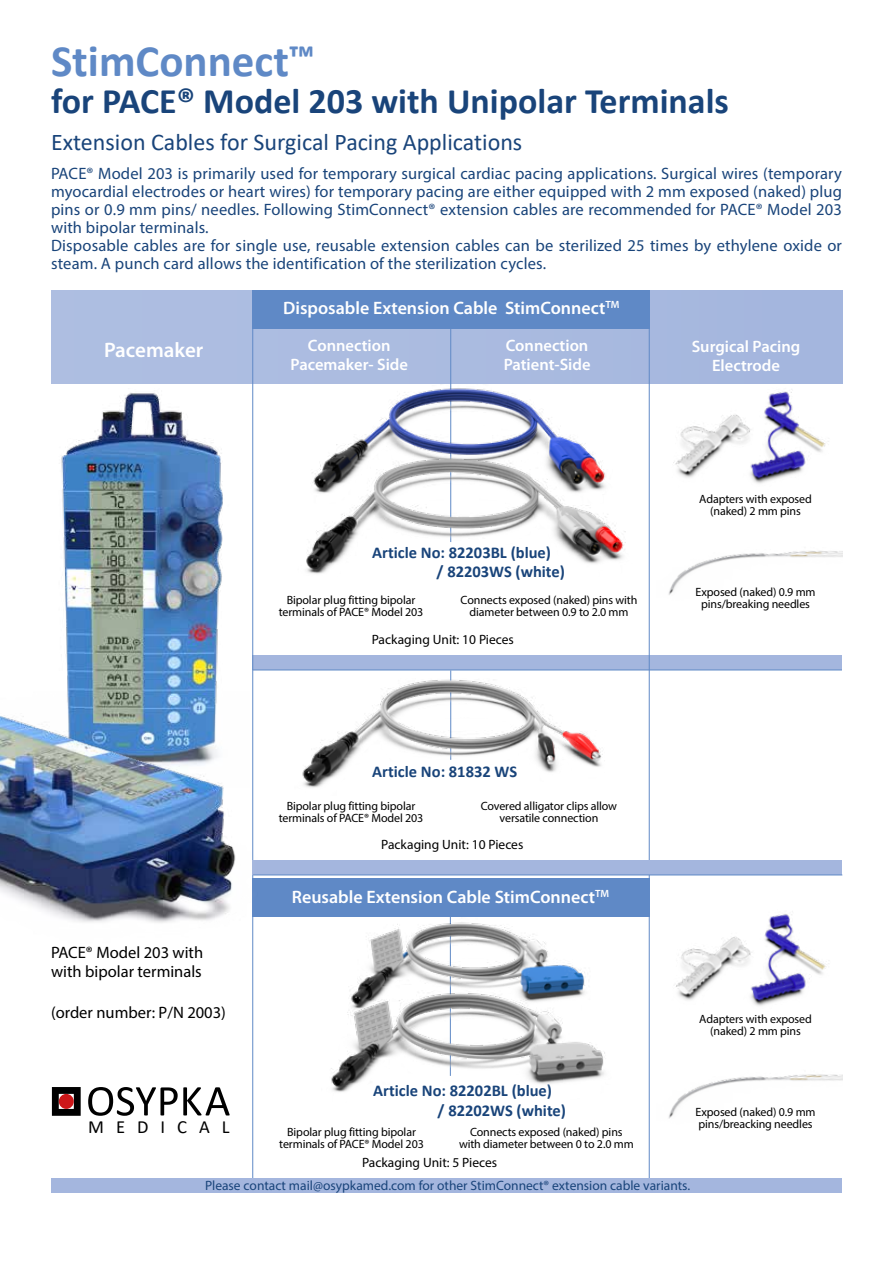
<style>
.page{position:relative;width:893px;height:1263px;background:#fff}
.page>*{position:absolute;margin:0;border:0;box-sizing:border-box;transform-origin:0 0}
.t1{font:700 45px "Calibri";color:#5f89c6}
.t2{font:700 36px "Calibri";color:#19447a}
.t3{font:24px "Calibri";color:#19447a}
.t4{font:600 21px "Myriad Pro";color:#fff}
.t5{font:18.6px "Calibri";letter-spacing:.645em;color:#000}
.t6{font:600 18px "Myriad Pro";color:#fff}
.t7{font:16.5px/18px "Myriad Pro";letter-spacing:.01em;color:#19447a}
.t8{font:700 16.5px/19.5px "Calibri";color:#19447a}
.t9{font:600 16.5px/19.5px "Myriad Pro";color:#fff;text-align:center}
.t10{font:16.5px/19.5px "Myriad Pro";color:#000}
.t11{font:13.5px "Myriad Pro";color:#19447a}
.t12{font:13.5px "Myriad Pro";color:#000}
.t13{font:12px/12px "Myriad Pro";letter-spacing:-.01em;color:#000;text-align:center}
</style>
<div class="page">
<svg style="left:52px;top:1087px;width:29px;height:29px"></svg>
<div style="left:59px;top:1094px;width:15px;height:15px;background:#cd1719;border-radius:50%"></div>
<svg style="left:88px;top:1087px;width:142px;height:29px"></svg>
<div style="left:253px;top:655px;width:589px;height:15px;background:#a4b6de"></div>
<div style="left:51px;top:291px;width:791px;height:93px;background:#abbbe0"></div>
<hr style="left:450px;top:328px;width:1px;height:214px;background:#5f89c6">
<hr style="left:649px;top:301px;width:1px;height:883px;background:#5f89c6">
<div style="left:252px;top:291px;width:398px;height:38px;background:#5f89c6"></div>
<hr style="left:252px;top:301px;width:1px;height:883px;background:#5f89c6">
<div style="left:252px;top:860px;width:590px;height:15px;background:#a4b6de"></div>
<div style="left:253px;top:879px;width:397px;height:38px;background:#5f89c6"></div>
<hr style="left:253px;top:874px;width:589px;height:1px;background:#5f89c6">
<hr style="left:253px;top:670px;width:589px;height:1px;background:#5f89c6">
<img style="left:668px;top:551px;width:175px;height:44px">
<img style="left:668px;top:1074px;width:175px;height:45px">
<div style="left:51px;top:1178px;width:791px;height:15px;background:#a4b6de"></div>
<img style="left:369px;top:917px;width:216px;height:58px">
<img style="left:61px;top:393px;width:162px;height:218px">
<img style="left:0;top:611px;width:265px;height:339px">
<img style="left:336px;top:384px;width:246px;height:61px">
<img style="left:648px;top:364px;width:181px;height:159px">
<img style="left:306px;top:445px;width:320px;height:129px">
<img style="left:648px;top:914px;width:178px;height:131px">
<img style="left:268px;top:669px;width:362px;height:119px">
<img style="left:331px;top:975px;width:274px;height:117px">
<h1 class="t1" style="left:51px;top:30px;width:265px">StimConnect<sup>™</sup></h1>
<h2 class="t2" style="left:51px;top:76px;width:679px">for PACE® Model 203 with Unipolar Terminals</h2>
<h3 class="t3" style="left:51px;top:125px;width:473px">Extension Cables for Surgical Pacing Applications</h3>
<p class="t7" style="left:51px;top:164px;width:792px">PACE® Model 203 is primarily used for temporary surgical cardiac pacing applications. Surgical wires (temporary myocardial electrodes or heart wires) for temporary pacing are either equipped with 2 mm exposed (naked) plug pins or 0.9 mm pins/ needles. Following StimConnect® extension cables are recommended for PACE® Model 203 with bipolar terminals.<br>Disposable cables are for single use, reusable extension cables can be sterilized 25 times by ethylene oxide or steam. A punch card allows the identification of the sterilization cycles.</p>
<p class="t4" style="left:104px;top:337px;width:101px">Pacemaker</p>
<p class="t10" style="left:51px;top:942px;width:154px">PACE® Model 203 with with bipolar terminals</p>
<p class="t10" style="left:51px;top:1002px;width:176px">(order number: P/N 2003)</p>
<p class="t5" style="left:88px;top:1114px;width:143px">MEDICAL</p>
<p class="t6" style="left:283px;top:296px;width:338px">Disposable Extension Cable StimConnect<sup>TM</sup></p>
<p class="t9" style="left:290px;top:335px;width:119px">Connection<br>Pacemaker- Side</p>
<p class="t9" style="left:504px;top:335px;width:88px;text-align:left">Connection<br>Patient-Side</p>
<p class="t9" style="left:692px;top:336px;width:110px">Surgical Pacing<br>Electrode</p>
<p class="t8" style="left:437px;top:542px;width:130px;text-indent:-64px">Article No: 82203BL (blue)<br>/ 82203WS (white)</p>
<p class="t13" style="left:279px;top:594px;width:146px">Bipolar plug fitting bipolar terminals of PACE® Model 203</p>
<p class="t13" style="left:461px;top:594px;width:178px">Connects exposed (naked) pins with diameter between 0.9 to 2.0 mm</p>
<p class="t12" style="left:372px;top:631px;width:144px">Packaging Unit: 10 Pieces</p>
<p class="t8" style="left:372px;top:762px;width:146px">Article No: 81832 WS</p>
<p class="t13" style="left:279px;top:800px;width:146px">Bipolar plug fitting bipolar terminals of PACE® Model 203</p>
<p class="t13" style="left:481px;top:800px;width:138px">Covered alligator clips allow versatile connection</p>
<p class="t12" style="left:381px;top:836px;width:144px">Packaging Unit: 10 Pieces</p>
<p class="t6" style="left:292px;top:885px;width:319px">Reusable Extension Cable StimConnect<sup>TM</sup></p>
<p class="t8" style="left:438px;top:1080px;width:130px;text-indent:-64px">Article No: 82202BL (blue)<br>/ 82202WS (white)</p>
<p class="t13" style="left:279px;top:1126px;width:146px">Bipolar plug fitting bipolar terminals of PACE® Model 203</p>
<p class="t13" style="left:459px;top:1126px;width:176px">Connects exposed (naked) pins with diameter between 0 to 2.0 mm</p>
<p class="t12" style="left:362px;top:1154px;width:137px">Packaging Unit: 5 Pieces</p>
<p class="t13" style="left:699px;top:493px;width:114px">Adapters with exposed (naked) 2 mm pins</p>
<p class="t13" style="left:696px;top:585px;width:121px">Exposed (naked) 0.9 mm pins/breaking needles</p>
<p class="t13" style="left:699px;top:1013px;width:114px">Adapters with exposed (naked) 2 mm pins</p>
<p class="t13" style="left:696px;top:1105px;width:121px;text-align:left">Exposed (naked) 0.9 mm pins/breacking needles</p>
<p class="t11" style="left:205px;top:1177px;width:487px">Please contact mail@osypkamed.com for other StimConnect® extension cable variants.</p>
</div>
